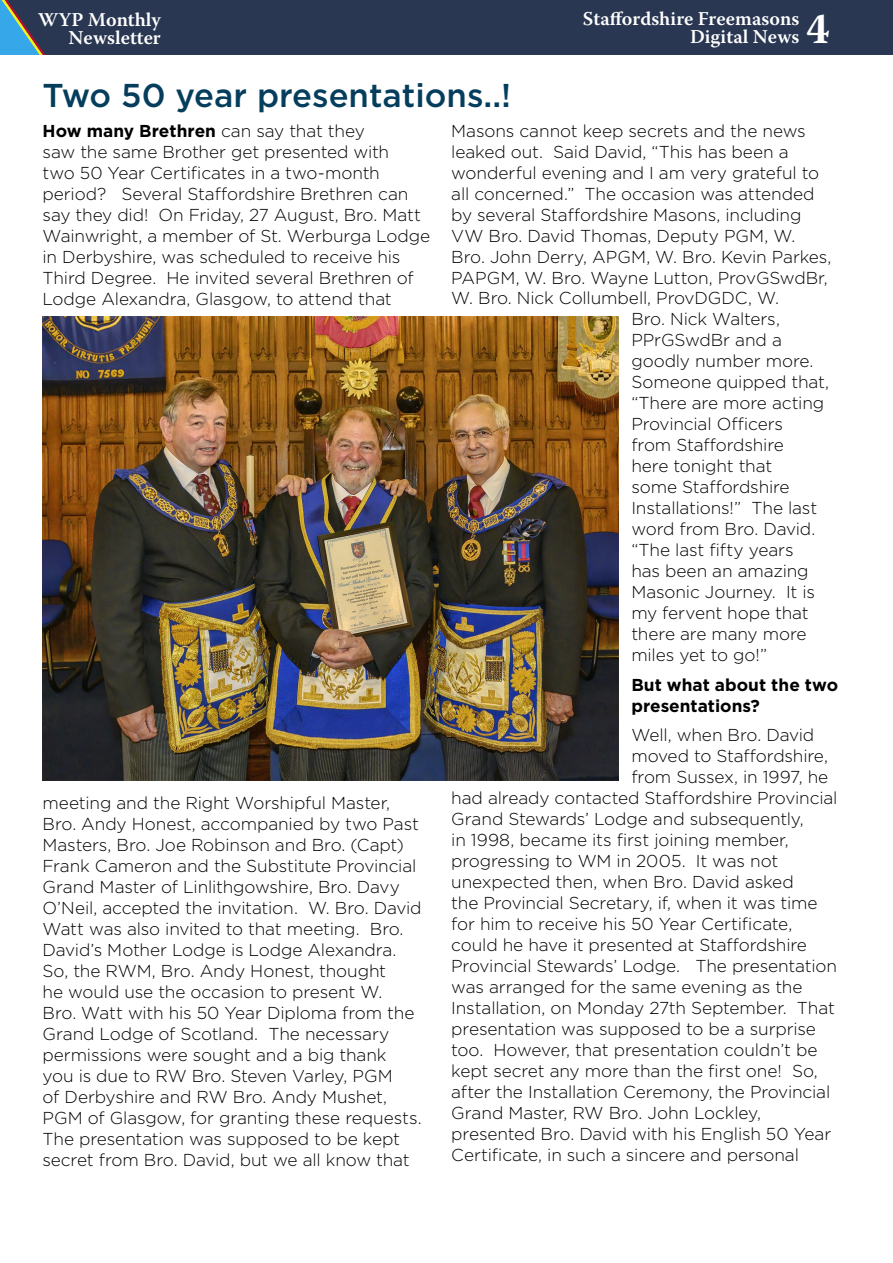
<style>
.page{position:relative;width:893px;height:1263px;background:#fff}
.page>*{position:absolute;margin:0;border:0;box-sizing:border-box;transform-origin:0 0}
.t1{font:700 43.5px "Warnock Pro";color:#fff}
.t2{font:500 33px "Gotham";color:#053d5d}
.t3{font:600 19.5px/18px "Warnock Pro";color:#fff;text-align:right}
.t4{font:300 17.25px/21px "Gotham";letter-spacing:-.01em;color:#000}
.t5{font:700 17.25px/21px "Gotham";color:#000}
.s1{font-weight:700}
</style>
<div class="page">
<div style="left:47px;top:0;width:846px;height:55px;background:#293752"></div>
<svg style="left:0;top:0;width:47px;height:55px;background:#43718f"></svg>
<img style="left:43px;top:317px;width:576px;height:464px">
<p class="t3" style="left:38px;top:10px;width:124px">WYP Monthly<br>Newsletter</p>
<p class="t3" style="left:583px;top:10px;width:218px">Staffordshire Freemasons<br>Digital News</p>
<h1 class="t1" style="left:806px;top:3px;width:25px">4</h1>
<h2 class="t2" style="left:43px;top:74px;width:470px">Two 50 year presentations..!</h2>
<p class="t4" style="left:43px;top:120px;width:389px"><span class="s1">How many Brethren</span> can say that they<br>saw the same Brother get presented with<br>two 50 Year Certificates in a two-month period? Several Staffordshire Brethren can say they did! On Friday, 27 August, Bro. Matt Wainwright, a member of St. Werburga Lodge in Derbyshire, was scheduled to receive his Third Degree. He invited several Brethren of Lodge Alexandra, Glasgow, to attend that</p>
<p class="t4" style="left:451px;top:119px;width:356px">Masons cannot keep secrets and the news</p>
<p class="t4" style="left:451px;top:140px;width:339px">leaked out. Said David, “This has been a</p>
<p class="t4" style="left:451px;top:161px;width:369px">wonderful evening and I am very grateful to</p>
<p class="t4" style="left:451px;top:182px;width:365px">all concerned.” The occasion was attended</p>
<p class="t4" style="left:451px;top:203px;width:352px">by several Staffordshire Masons, including</p>
<p class="t4" style="left:451px;top:224px;width:346px">VW Bro. David Thomas, Deputy PGM, W.</p>
<p class="t4" style="left:451px;top:245px;width:382px">Bro. John Derry, APGM, W. Bro. Kevin Parkes,</p>
<p class="t4" style="left:451px;top:266px;width:378px">PAPGM, W. Bro. Wayne Lutton, ProvGSwdBr,</p>
<p class="t4" style="left:451px;top:287px;width:329px">W. Bro. Nick Collumbell, ProvDGDC, W.</p>
<p class="t4" style="left:631px;top:308px;width:150px">Bro. Nick Walters,</p>
<p class="t4" style="left:631px;top:329px;width:152px">PPrGSwdBr and a</p>
<p class="t4" style="left:631px;top:350px;width:184px">goodly number more.</p>
<p class="t4" style="left:631px;top:371px;width:199px">Someone quipped that,</p>
<p class="t4" style="left:631px;top:392px;width:194px">“There are more acting</p>
<p class="t4" style="left:631px;top:413px;width:153px">Provincial Officers</p>
<p class="t4" style="left:631px;top:434px;width:154px">from Staffordshire</p>
<p class="t4" style="left:631px;top:455px;width:142px">here tonight that</p>
<p class="t4" style="left:631px;top:476px;width:160px">some Staffordshire</p>
<p class="t4" style="left:631px;top:497px;width:188px">Installations!” The last</p>
<p class="t4" style="left:631px;top:518px;width:185px">word from Bro. David.</p>
<p class="t4" style="left:631px;top:539px;width:164px">“The last fifty years</p>
<p class="t4" style="left:631px;top:560px;width:179px">has been an amazing</p>
<p class="t4" style="left:631px;top:581px;width:185px">Masonic Journey. It is</p>
<p class="t4" style="left:631px;top:602px;width:179px">my fervent hope that</p>
<p class="t4" style="left:631px;top:623px;width:177px">there are many more</p>
<p class="t4" style="left:631px;top:644px;width:137px">miles yet to go!”</p>
<p class="t5" style="left:631px;top:674px;width:208px">But what about the two presentations?</p>
<p class="t4" style="left:631px;top:724px;width:184px">Well, when Bro. David</p>
<p class="t4" style="left:631px;top:745px;width:198px">moved to Staffordshire,</p>
<p class="t4" style="left:631px;top:766px;width:198px">from Sussex, in 1997, he</p>
<p class="t4" style="left:451px;top:787px;width:388px">had already contacted Staffordshire Provincial</p>
<p class="t4" style="left:451px;top:808px;width:354px">Grand Stewards’ Lodge and subsequently,</p>
<p class="t4" style="left:451px;top:829px;width:339px">in 1998, became its first joining member,</p>
<p class="t4" style="left:451px;top:850px;width:328px">progressing to WM in 2005. It was not</p>
<p class="t4" style="left:451px;top:871px;width:344px">unexpected then, when Bro. David asked</p>
<p class="t4" style="left:451px;top:892px;width:368px">the Provincial Secretary, if, when it was time</p>
<p class="t4" style="left:451px;top:913px;width:343px">for him to receive his 50 Year Certificate,</p>
<p class="t4" style="left:451px;top:934px;width:357px">could he have it presented at Staffordshire</p>
<p class="t4" style="left:451px;top:955px;width:387px">Provincial Stewards’ Lodge. The presentation</p>
<p class="t4" style="left:451px;top:976px;width:353px">was arranged for the same evening as the</p>
<p class="t4" style="left:451px;top:997px;width:385px">Installation, on Monday 27th September. That</p>
<p class="t4" style="left:451px;top:1018px;width:366px">presentation was supposed to be a surprise</p>
<p class="t4" style="left:451px;top:1039px;width:368px">too. However, that presentation couldn’t be</p>
<p class="t4" style="left:451px;top:1060px;width:368px">kept secret any more than the first one! So,</p>
<p class="t4" style="left:451px;top:1081px;width:381px">after the Installation Ceremony, the Provincial</p>
<p class="t4" style="left:451px;top:1102px;width:311px">Grand Master, RW Bro. John Lockley,</p>
<p class="t4" style="left:451px;top:1123px;width:381px">presented Bro. David with his English 50 Year</p>
<p class="t4" style="left:451px;top:1144px;width:349px">Certificate, in such a sincere and personal</p>
<p class="t4" style="left:43px;top:792px;width:381px">meeting and the Right Worshipful Master, Bro. Andy Honest, accompanied by two Past Masters, Bro. Joe Robinson and Bro. (Capt)<br>Frank Cameron and the Substitute Provincial Grand Master of Linlithgowshire, Bro. Davy O’Neil, accepted the invitation. W. Bro. David Watt was also invited to that meeting. Bro.<br>David’s Mother Lodge is Lodge Alexandra.<br>So, the RWM, Bro. Andy Honest, thought<br>he would use the occasion to present W.<br>Bro. Watt with his 50 Year Diploma from the Grand Lodge of Scotland. The necessary permissions were sought and a big thank you is due to RW Bro. Steven Varley, PGM<br>of Derbyshire and RW Bro. Andy Mushet, PGM of Glasgow, for granting these requests.<br>The presentation was supposed to be kept secret from Bro. David, but we all know that</p>
</div>
